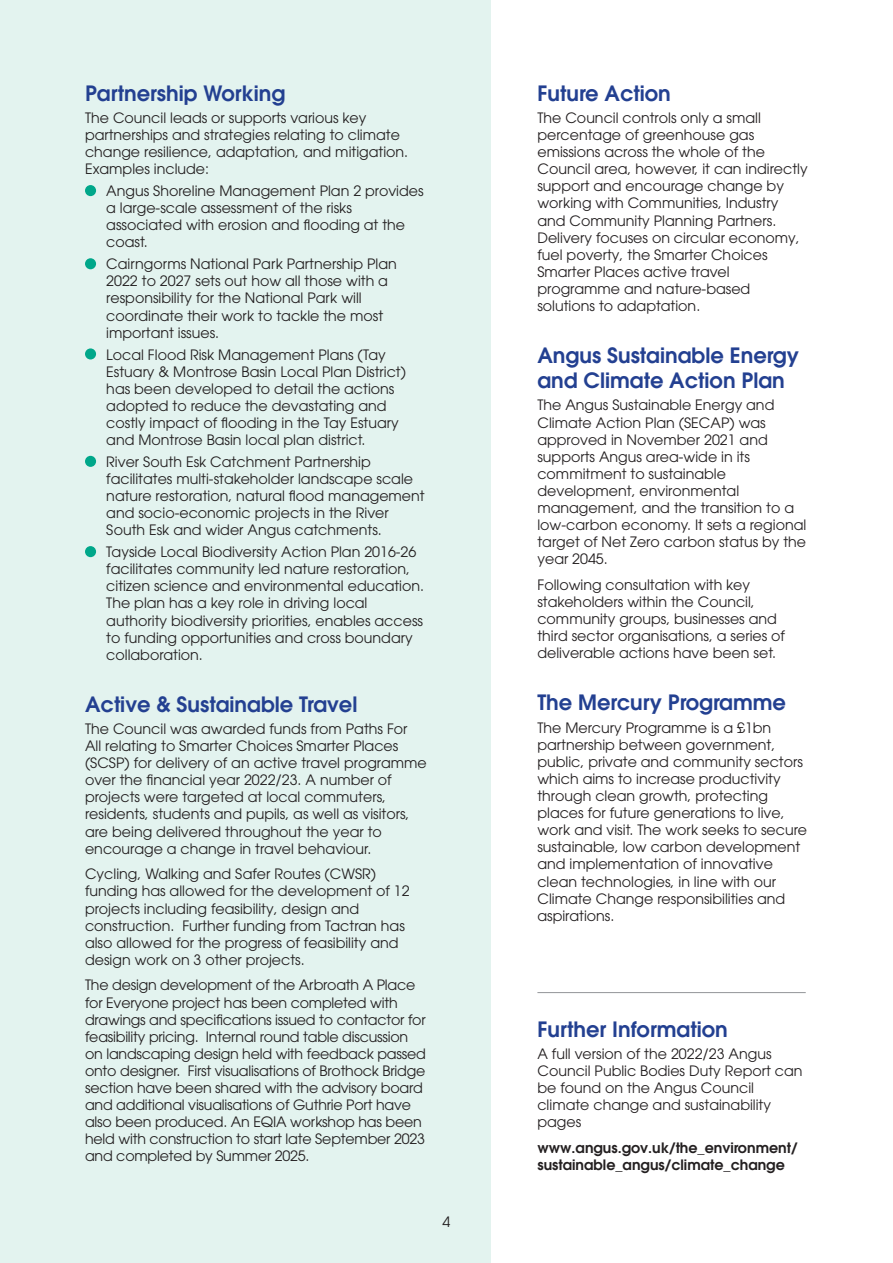
<style>
.page{position:relative;width:893px;height:1263px;background:#fff}
.page>*{position:absolute;margin:0;border:0;box-sizing:border-box;transform-origin:0 0}
.t1{font:600 21px/25.2px "ITC Avant Garde Std";color:#234091}
.t2{font:14.25px/17.1px "ITC Avant Garde Std";color:#231f20}
.t3{font:600 14.25px/17.1px "ITC Avant Garde Std";color:#231f20}
</style>
<div class="page">
<div style="left:0;top:0;width:490px;height:1263px;background:#e3f3ef"></div>
<div style="left:85px;top:185px;width:11px;height:11px;background:#00a78a;border-radius:50%"></div>
<div style="left:85px;top:258px;width:11px;height:11px;background:#00a78a;border-radius:50%"></div>
<div style="left:85px;top:348px;width:11px;height:11px;background:#00a78a;border-radius:50%"></div>
<div style="left:85px;top:456px;width:11px;height:11px;background:#00a78a;border-radius:50%"></div>
<div style="left:85px;top:546px;width:11px;height:11px;background:#00a78a;border-radius:50%"></div>
<hr style="left:537px;top:992px;width:269px;height:1px;background:#939598">
<p class="t1" style="left:85px;top:82px;width:202px">Partnership Working</p>
<p class="t2" style="left:85px;top:111px;width:325px">The Council leads or supports various key partnerships and strategies relating to climate change resilience, adaptation, and mitigation.<br>Examples include:</p>
<p class="t2" style="left:106px;top:184px;width:319px">Angus Shoreline Management Plan 2 provides a large-scale assessment of the risks associated with erosion and flooding at the coast.</p>
<p class="t2" style="left:106px;top:257px;width:292px">Cairngorms National Park Partnership Plan 2022 to 2027 sets out how all those with a responsibility for the National Park will coordinate their work to tackle the most important issues.</p>
<p class="t2" style="left:106px;top:347px;width:301px">Local Flood Risk Management Plans (Tay Estuary &amp; Montrose Basin Local Plan District) has been developed to detail the actions adopted to reduce the devastating and costly impact of flooding in the Tay Estuary and Montrose Basin local plan district.</p>
<p class="t2" style="left:106px;top:455px;width:320px">River South Esk Catchment Partnership facilitates multi-stakeholder landscape scale nature restoration, natural flood management and socio-economic projects in the River South Esk and wider Angus catchments.</p>
<p class="t2" style="left:106px;top:545px;width:319px">Tayside Local Biodiversity Action Plan 2016-26 facilitates community led nature restoration, citizen science and environmental education.<br>The plan has a key role in driving local authority biodiversity priorities, enables access to funding opportunities and cross boundary collaboration.</p>
<p class="t1" style="left:85px;top:693px;width:274px">Active &amp; Sustainable Travel</p>
<p class="t2" style="left:85px;top:722px;width:343px">The Council was awarded funds from Paths For All relating to Smarter Choices Smarter Places (SCSP) for delivery of an active travel programme over the financial year 2022/23. A number of projects were targeted at local commuters, residents, students and pupils, as well as visitors, are being delivered throughout the year to encourage a change in travel behaviour.</p>
<p class="t2" style="left:85px;top:867px;width:326px">Cycling, Walking and Safer Routes (CWSR) funding has allowed for the development of 12 projects including feasibility, design and construction. Further funding from Tactran has also allowed for the progress of feasibility and design work on 3 other projects.</p>
<p class="t2" style="left:85px;top:978px;width:342px">The design development of the Arbroath A Place for Everyone project has been completed with drawings and specifications issued to contactor for feasibility pricing. Internal round table discussion on landscaping design held with feedback passed onto designer. First visualisations of Brothock Bridge section have been shared with the advisory board and additional visualisations of Guthrie Port have also been produced. An EQIA workshop has been held with construction to start late September 2023 and completed by Summer 2025.</p>
<p class="t2" style="left:443px;top:1215px;width:9px">4</p>
<p class="t1" style="left:537px;top:82px;width:135px">Future Action</p>
<p class="t2" style="left:537px;top:111px;width:272px">The Council controls only a small percentage of greenhouse gas emissions across the whole of the Council area, however, it can indirectly support and encourage change by working with Communities, Industry and Community Planning Partners.<br>Delivery focuses on circular economy, fuel poverty, the Smarter Choices Smarter Places active travel programme and nature-based solutions to adaptation.</p>
<p class="t1" style="left:537px;top:344px;width:263px">Angus Sustainable Energy and Climate Action Plan</p>
<p class="t2" style="left:537px;top:398px;width:270px">The Angus Sustainable Energy and<br>Climate Action Plan (SECAP) was approved in November 2021 and supports Angus area-wide in its commitment to sustainable development, environmental management, and the transition to a low-carbon economy. It sets a regional target of Net Zero carbon status by the year 2045.</p>
<p class="t2" style="left:537px;top:578px;width:249px">Following consultation with key stakeholders within the Council, community groups, businesses and third sector organisations, a series of deliverable actions have been set.</p>
<p class="t1" style="left:537px;top:691px;width:250px">The Mercury Programme</p>
<p class="t2" style="left:537px;top:720px;width:271px">The Mercury Programme is a £1bn partnership between government, public, private and community sectors which aims to increase productivity through clean growth, protecting places for future generations to live, work and visit. The work seeks to secure sustainable, low carbon development and implementation of innovative clean technologies, in line with our Climate Change responsibilities and aspirations.</p>
<p class="t1" style="left:537px;top:1018px;width:192px">Further Information</p>
<p class="t2" style="left:537px;top:1047px;width:267px">A full version of the 2022/23 Angus<br>Council Public Bodies Duty Report can be found on the Angus Council climate change and sustainability pages</p>
<p class="t3" style="left:537px;top:1140px;width:262px">www.angus.gov.uk/the_environment/ sustainable_angus/climate_change</p>
</div>
